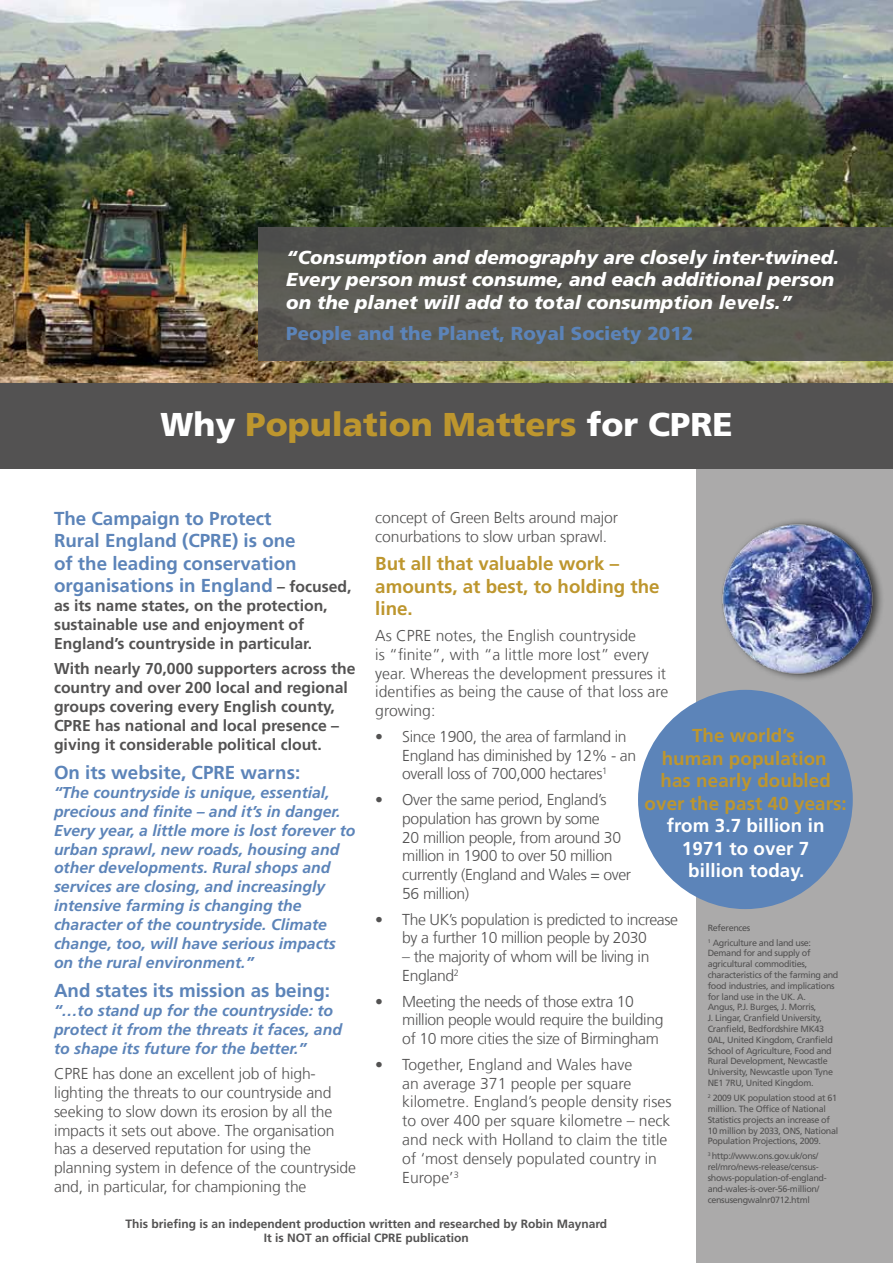
<style>
.page{position:relative;width:893px;height:1263px;background:#fff}
.page>*{position:absolute;margin:0;border:0;box-sizing:border-box;transform-origin:0 0}
.t1{font:900 33px "Frutiger LT Com";color:#bd962e}
.t2{font:700 18.75px/22.5px "Frutiger LT Com";color:#5c84b9}
.t3{font:italic 900 18.75px/22.5px "Frutiger LT Com";color:#fff}
.t4{font:700 18.75px/22.5px "Frutiger LT Com";letter-spacing:.005em;color:#bd962e}
.t5{font:700 18.75px/22.5px "Frutiger LT Com";letter-spacing:.005em;color:#fff;text-align:center}
.t6{font:900 18.75px "Frutiger LT Com";color:#5c84b9}
.t7{font:300 15.75px/18.9px "Frutiger LT Com";letter-spacing:-.01em;color:#535252}
.t8{font:italic 700 15.75px/18.9px "Frutiger LT Com";color:#5c84b9}
.t9{font:700 15.75px/18.9px "Frutiger LT Com";color:#535252}
.t10{font:700 12px/14.4px "Frutiger LT Com";color:#535252;text-align:center}
.t11{font:9px/10.8px "Frutiger LT Com";letter-spacing:-.035em;color:#535252}
.s1{color:#fff}
.s2{font-size:15.75px;color:#535252}
</style>
<div class="page">
<img style="left:0;top:0;width:893px;height:384px">
<div style="left:0;top:384px;width:893px;height:85px;background:#535252"></div>
<div style="left:696px;top:462px;width:197px;height:801px;background:#abaaaa"></div>
<div style="left:258px;top:227px;width:635px;height:134px;background:#535252"></div>
<div style="left:638px;top:690px;width:215px;height:219px;background:#5c84b9;border-radius:50%"></div>
<img style="left:722px;top:520px;width:159px;height:160px">
<p class="t3" style="left:286px;top:246px;width:554px">“Consumption and demography are closely inter-twined.<br>Every person must consume, and each additional person on the planet will add to total consumption levels.”</p>
<p class="t6" style="left:286px;top:322px;width:409px">People and the Planet, Royal Society 2012</p>
<h1 class="t1" style="left:160px;top:404px;width:574px"><span class="s1">Why</span> Population Matters <span class="s1">for CPRE</span></h1>
<p class="t2" style="left:54px;top:507px;width:299px">The Campaign to Protect<br>Rural England (CPRE) is one<br>of the leading conservation organisations in England <span class="s2">– focused,</span></p>
<p class="t9" style="left:54px;top:596px;width:275px">as its name states, on the protection, sustainable use and enjoyment of<br>England’s countryside in particular.</p>
<p class="t9" style="left:54px;top:660px;width:303px">With nearly 70,000 supporters across the country and over 200 local and regional groups covering every English county, CPRE has national and local presence – giving it considerable political clout.</p>
<p class="t2" style="left:54px;top:761px;width:248px">On its website, CPRE warns:</p>
<p class="t8" style="left:54px;top:783px;width:303px">“The countryside is unique, essential, precious and finite – and it’s in danger.<br>Every year, a little more is lost forever to urban sprawl, new roads, housing and other developments. Rural shops and services are closing, and increasingly intensive farming is changing the character of the countryside. Climate change, too, will have serious impacts on the rural environment.”</p>
<p class="t2" style="left:54px;top:979px;width:278px">And states its mission as being:</p>
<p class="t8" style="left:54px;top:1001px;width:289px">“…to stand up for the countryside: to protect it from the threats it faces, and to shape its future for the better.”</p>
<p class="t7" style="left:54px;top:1064px;width:303px">CPRE has done an excellent job of high&shy;lighting the threats to our countryside and seeking to slow down its erosion by all the impacts it sets out above. The organisation has a deserved reputation for using the planning system in defence of the countryside and, in particular, for championing the</p>
<p class="t7" style="left:375px;top:508px;width:244px">concept of Green Belts around major conurbations to slow urban sprawl.</p>
<p class="t4" style="left:375px;top:553px;width:286px">But all that valuable work – amounts, at best, to holding the line.</p>
<p class="t7" style="left:375px;top:626px;width:294px">As CPRE notes, the English countryside<br>is “finite”, with “a little more lost” every year. Whereas the development pressures it identifies as being the cause of that loss are growing:</p>
<p class="t7" style="left:402px;top:727px;width:235px;text-indent:-27px">• Since 1900, the area of farmland in<br>England has diminished by 12% - an overall loss of 700,000 hectares<sup>1</sup></p>
<p class="t7" style="left:402px;top:790px;width:230px;text-indent:-27px">• Over the same period, England’s population has grown by some<br>20 million people, from around 30 million in 1900 to over 50 million currently (England and Wales = over<br>56 million)</p>
<p class="t7" style="left:375px;top:910px;width:304px;text-align:center">• The UK’s population is predicted to increase by a further 10 million people by 2030</p>
<p class="t7" style="left:402px;top:947px;width:249px">– the majority of whom will be living in<br>England<sup>2</sup></p>
<p class="t7" style="left:402px;top:992px;width:263px;text-indent:-27px">• Meeting the needs of those extra 10 million people would require the building of 10 more cities the size of Birmingham</p>
<p class="t7" style="left:402px;top:1055px;width:271px;text-indent:-27px">• Together, England and Wales have<br>an average 371 people per square kilometre. England’s people density rises to over 400 per square kilometre – neck and neck with Holland to claim the title of ‘most densely populated country in Europe’<sup>3</sup></p>
<p class="t4" style="left:645px;top:725px;width:204px;text-align:center">The world’s<br>human population<br>has nearly doubled over the past 40 years:</p>
<p class="t5" style="left:667px;top:815px;width:159px">from 3.7 billion in<br>1971 to over 7 billion today.</p>
<p class="t11" style="left:708px;top:920px;width:105px;line-height:15px">References<br><sup>1</sup> Agriculture and land use:</p>
<p class="t11" style="left:708px;top:948px;width:132px">Demand for and supply of agricultural commodities, characteristics of the farming and food industries, and implications for land use in the UK. A.<br>Angus, P.J. Burges, J. Morris,<br>J. Lingar, Cranfield University,<br>Cranfield, Bedfordshire MK43<br>0AL, United Kingdom, Cranfield<br>School of Agriculture, Food and<br>Rural Development, Newcastle<br>University, Newcastle upon Tyne<br>NE1 7RU, United Kingdom.</p>
<p class="t11" style="left:708px;top:1093px;width:132px"><sup>2</sup> 2009 UK population stood at 61 million. The Office of National<br>Statistics projects an increase of<br>10 million by 2033, ONS, National<br>Population Projections, 2009.</p>
<p class="t11" style="left:708px;top:1151px;width:120px"><sup>3</sup> http://www.ons.gov.uk/ons/ rel/mro/news-release/census&shy;shows-population-of-england&shy;and-wales-is-over-56-million/ censusengwalnr0712.html</p>
<p class="t10" style="left:125px;top:1216px;width:483px">This briefing is an independent production written and researched by Robin Maynard<br>It is NOT an official CPRE publication</p>
</div>
